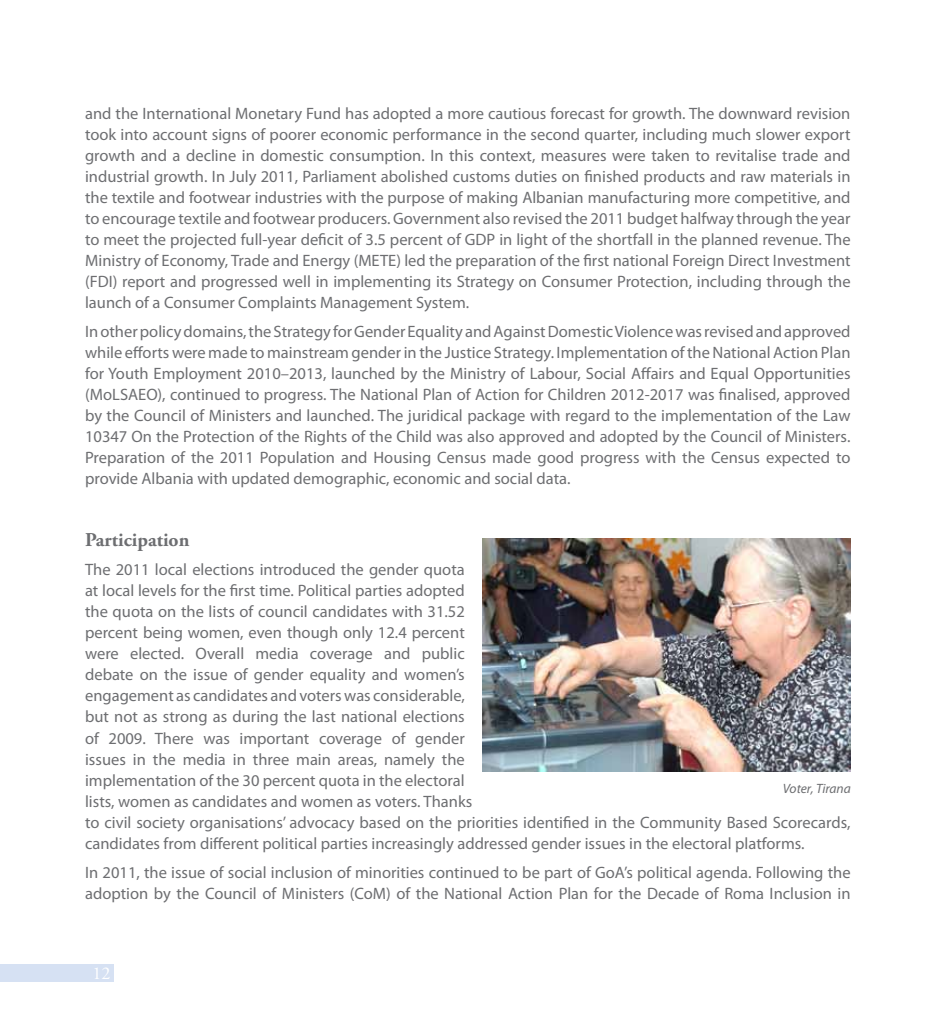
<style>
.page{position:relative;width:936px;height:1021px;background:#fff}
.page>*{position:absolute;margin:0;border:0;box-sizing:border-box;transform-origin:0 0}
.t1{font:700 19.5px "Adobe Garamond Pro";color:#6d6e71}
.t2{font:18px "Adobe Garamond Pro";color:#fff}
.t3{font:16.5px/21px "Myriad Pro";color:#6d6e71;text-align:justify}
.t4{font:italic 13.5px "Myriad Pro";color:#6d6e71}
</style>
<div class="page">
<div style="left:0;top:964px;width:114px;height:17px;background:#d6e1f3"></div>
<img style="left:483px;top:538px;width:367px;height:233px">
<p class="t3" style="left:85px;top:102px;width:767px">and the International Monetary Fund has adopted a more cautious forecast for growth. The downward revision took into account signs of poorer economic performance in the second quarter, including much slower export growth and a decline in domestic consumption. In this context, measures were taken to revitalise trade and industrial growth. In July 2011, Parliament abolished customs duties on finished products and raw materials in the textile and footwear industries with the purpose of making Albanian manufacturing more competitive, and to encourage textile and footwear producers. Government also revised the 2011 budget halfway through the year to meet the projected full-year deficit of 3.5 percent of GDP in light of the shortfall in the planned revenue. The Ministry of Economy, Trade and Energy (METE) led the preparation of the first national Foreign Direct Investment (FDI) report and progressed well in implementing its Strategy on Consumer Protection, including through the launch of a Consumer Complaints Management System.</p>
<p class="t3" style="left:85px;top:321px;width:767px">In other policy domains, the Strategy for Gender Equality and Against Domestic Violence was revised and approved while efforts were made to mainstream gender in the Justice Strategy. Implementation of the National Action Plan for Youth Employment 2010–2013, launched by the Ministry of Labour, Social Affairs and Equal Opportunities (MoLSAEO), continued to progress. The National Plan of Action for Children 2012-2017 was finalised, approved by the Council of Ministers and launched. The juridical package with regard to the implementation of the Law 10347 On the Protection of the Rights of the Child was also approved and adopted by the Council of Ministers.<br>Preparation of the 2011 Population and Housing Census made good progress with the Census expected to provide Albania with updated demographic, economic and social data.</p>
<p class="t1" style="left:85px;top:528px;width:106px">Participation</p>
<p class="t3" style="left:85px;top:559px;width:766px;text-align:left">The 2011 local elections introduced the gender quota<br>at local levels for the first time. Political parties adopted<br>the quota on the lists of council candidates with 31.52<br>percent being women, even though only 12.4 percent<br>were elected. Overall media coverage and public<br>debate on the issue of gender equality and women’s<br>engagement as candidates and voters was considerable,<br>but not as strong as during the last national elections<br>of 2009. There was important coverage of gender<br>issues in the media in three main areas, namely the<br>implementation of the 30 percent quota in the electoral<br>lists, women as candidates and women as voters. Thanks<br>to civil society organisations’ advocacy based on the priorities identified in the Community Based Scorecards, candidates from different political parties increasingly addressed gender issues in the electoral platforms.</p>
<p class="t3" style="left:85px;top:861px;width:767px">In 2011, the issue of social inclusion of minorities continued to be part of GoA’s political agenda. Following the adoption by the Council of Ministers (CoM) of the National Action Plan for the Decade of Roma Inclusion in</p>
<p class="t4" style="left:782px;top:780px;width:70px">Voter, Tirana</p>
<p class="t2" style="left:93px;top:962px;width:19px">12</p>
</div>
